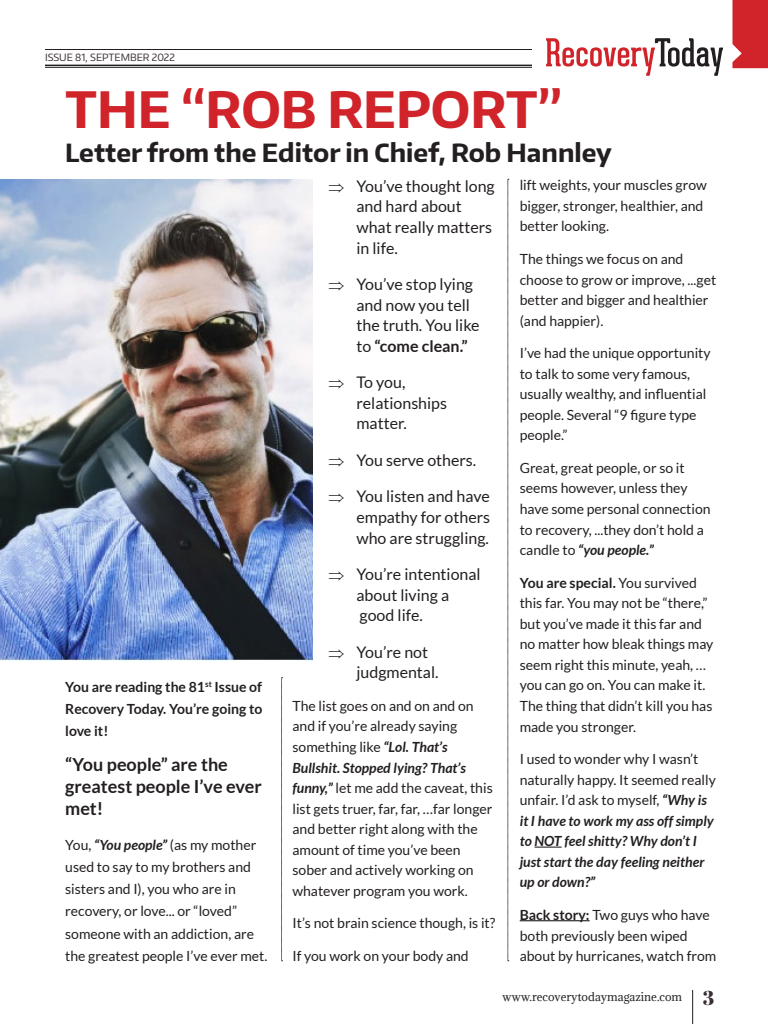
<style>
.page{position:relative;width:768px;height:1024px;background:#fff}
.page>*{position:absolute;margin:0;border:0;box-sizing:border-box;transform-origin:0 0}
.t1{font:700 50px "Encode Sans";color:#d1232a}
.t2{font:700 25px "Encode Sans";color:#231f20}
.t3{font:20px "Abril Fatface";color:#392e36}
.t4{font:700 18px/22.3px "Lato";color:#231f20}
.t5{font:16px/20.5px "Lato";color:#231f20}
.t6{font:14px/20.6px "Lato";color:#231f20}
.t7{font:italic 700 14px/20.6px "Lato";color:#231f20}
.t8{font:700 14px/22.3px "Lato";color:#231f20;text-align:justify}
.t9{font:11px "Adamina";color:#231f20}
.t10{font:10px "Encode Sans";color:#392e36}
.s1{font-weight:700;font-style:italic}
.s2{font-weight:700}
.s3{font-weight:400;font-style:normal}
</style>
<div class="page">
<svg style="left:546px;top:38px;width:177px;height:38px"></svg>
<hr style="left:45px;top:49px;width:487px;height:1px;background:#231f20">
<hr style="left:45px;top:65px;width:487px;height:1px;background:#231f20">
<hr style="left:45px;top:67px;width:487px;height:1px;background:#231f20">
<hr style="left:692px;top:990px;width:1px;height:34px;background:#231f20">
<div style="left:732px;top:0;width:36px;height:68px;background:#d1232a"></div>
<svg style="left:535px;top:847px;width:27px;height:1px"></svg>
<hr style="left:520px;top:920px;width:70px;height:1px;background:#231f20">
<svg style="left:281px;top:678px;width:2px;height:283px"></svg>
<img style="left:0;top:179px;width:312px;height:482px">
<svg style="left:508px;top:179px;width:1px;height:782px"></svg>
<p class="t10" style="left:45px;top:50px;width:131px">ISSUE 81, SEPTEMBER 2022</p>
<h1 class="t1" style="left:65px;top:77px;width:498px">the “roB report”</h1>
<h2 class="t2" style="left:65px;top:137px;width:548px">Letter from the editor in Chief, rob hannley</h2>
<p class="t8" style="left:65px;top:675px;width:199px">You are reading the 81<sup>st</sup> issue of Recovery Today. You’re going to love it!</p>
<p class="t4" style="left:65px;top:753px;width:198px">“You people” are the greatest people i’ve ever met!</p>
<p class="t6" style="left:65px;top:833px;width:204px;line-height:22.3px">You, <span class="s1">“You people”</span> (as my mother used to say to my brothers and sisters and I), you who are in recovery, or love... or “loved” someone with an addiction, are the greatest people I’ve ever met.</p>
<p class="t5" style="left:356px;top:175px;width:140px;text-indent:-28px">⇒ You’ve thought long and hard about what really matters in life.</p>
<p class="t5" style="left:356px;top:274px;width:125px;text-indent:-28px">⇒ You’ve stop lying and now you tell the truth. You like to <span class="s2">“come clean.”</span></p>
<p class="t5" style="left:356px;top:372px;width:92px;text-indent:-28px">⇒ To you, relationships matter.</p>
<p class="t5" style="left:328px;top:449px;width:149px">⇒ You serve others.</p>
<p class="t5" style="left:356px;top:486px;width:135px;text-align:justify;text-indent:-28px">⇒ You listen and have empathy for others who are struggling.</p>
<p class="t5" style="left:356px;top:564px;width:126px;text-indent:-28px">⇒ You’re intentional about living a good life.</p>
<p class="t5" style="left:356px;top:641px;width:84px;text-indent:-28px">⇒ You’re not judgmental.</p>
<p class="t6" style="left:292px;top:695px;width:202px">The list goes on and on and on and if you’re already saying something like <span class="s1">“Lol. That’s<br>Bullshit. Stopped lying? That’s funny,”</span> let me add the caveat, this list gets truer, far, far, …far longer and better right along with the amount of time you’ve been sober and actively working on whatever program you work.</p>
<p class="t6" style="left:292px;top:913px;width:204px">It’s not brain science though, is it?</p>
<p class="t6" style="left:292px;top:945px;width:178px">If you work on your body and</p>
<p class="t6" style="left:520px;top:175px;width:189px">lift weights, your muscles grow bigger, stronger, healthier, and better looking.</p>
<p class="t6" style="left:520px;top:248px;width:198px">The things we focus on and choose to grow or improve, ...get better and bigger and healthier (and happier).</p>
<p class="t6" style="left:520px;top:342px;width:192px">I’ve had the unique opportunity to talk to some very famous, usually wealthy, and influential people. Several “9 figure type people.”</p>
<p class="t6" style="left:520px;top:457px;width:192px">Great, great people, or so it seems however, unless they have some personal connection to recovery, ...they don’t hold a candle to <span class="s1">“you people.”</span></p>
<p class="t6" style="left:520px;top:572px;width:195px"><span class="s2">You are special.</span> You survived this far. You may not be “there,” but you’ve made it this far and no matter how bleak things may seem right this minute, yeah, … you can go on. You can make it.<br>The thing that didn’t kill you has made you stronger.</p>
<p class="t7" style="left:520px;top:748px;width:198px"><span class="s3">I used to wonder why I wasn’t naturally happy. It seemed really unfair. I’d ask to myself,</span> “Why is it I have to work my ass off simply to NOT feel shitty? Why don’t I just start the day feeling neither up or down?”</p>
<p class="t6" style="left:520px;top:904px;width:198px"><span class="s2">Back story:</span> Two guys who have both previously been wiped about by hurricanes, watch from</p>
<p class="t9" style="left:503px;top:989px;width:181px">www.recoverytodaymagazine.com</p>
<h3 class="t3" style="left:703px;top:984px;width:13px">3</h3>
</div>
